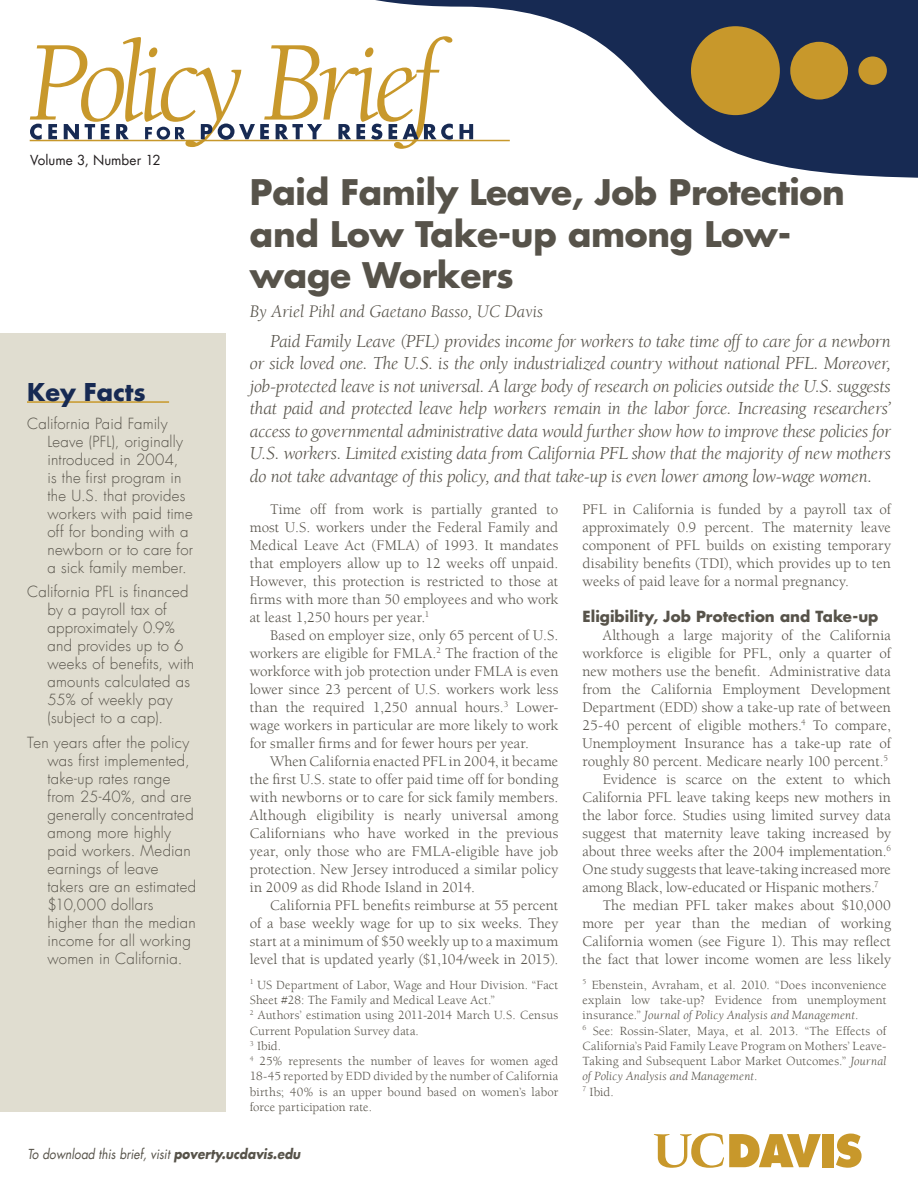
<style>
.page{position:relative;width:918px;height:1188px;background:#fff}
.page>*{position:absolute;margin:0;border:0;box-sizing:border-box;transform-origin:0 0}
.body_text__no_indent{font:italic 117px "Berkeley UC Davis";letter-spacing:-.07em;color:#c8982b}
.t1{font:700 34.5px/41.4px "Futura UC Davis";letter-spacing:-.01em;color:#57534a}
.body_text__no_indent-2{font:700 24px "Futura UC Davis";color:#172a53}
.body_text__no_indent-3{font:italic 18.75px/22.5px "Berkeley UC Davis";letter-spacing:-.015em;color:#57534a;text-align:justify}
.t2{font:italic 18px "Berkeley UC Davis";color:#57534a}
.body_text__no_indent-4{font:15px/18px "Berkeley UC Davis";color:#57534a;text-align:justify}
.body_text__indent{font:300 15px/18px "Futura UC Davis";letter-spacing:.015em;color:#57534a}
.body_text__no_indent-5{font:700 15px "Futura UC Davis";letter-spacing:.005em;color:#57534a}
.sidebar_futura_text{font:italic 13.5px "Futura UC Davis";color:#57534a;scale:.89 1}
.body_text__no_indent-6{font:13.5px "Futura UC Davis";color:#231f20}
.body_text__no_indent-7{font:12.75px/15.3px "Berkeley UC Davis";letter-spacing:.01em;color:#57534a;text-align:justify}
.s1{font-family:"Berkeley UC Davis Book It SC800";font-style:normal}
.s2{font-style:italic}
.s3{font-weight:700}
</style>
<div class="page">
<svg style="left:345px;top:0;width:573px;height:178px"></svg>
<hr style="left:30px;top:140px;width:480px;height:1px;background:#c8982b">
<svg style="left:836px;top:1134px;width:26px;height:34px"></svg>
<div style="left:822px;top:1134px;width:11px;height:33px;background:#c8982b"></div>
<svg style="left:653px;top:1133px;width:168px;height:35px"></svg>
<svg style="left:30px;top:124px;width:443px;height:16px"></svg>
<div style="left:0;top:333px;width:226px;height:779px;background:#e0ddd0"></div>
<hr style="left:27px;top:401px;width:142px;height:2px;background:#c8982b">
<div style="left:691px;top:26px;width:89px;height:89px;background:#c8982b;border-radius:50%"></div>
<div style="left:790px;top:42px;width:58px;height:58px;background:#c8982b;border-radius:50%"></div>
<div style="left:858px;top:56px;width:29px;height:29px;background:#c8982b;border-radius:50%"></div>
<p class="body_text__no_indent" style="left:27px;top:13px;width:416px"><span class="s1">P</span>olicy Brief</p>
<p class="body_text__no_indent-6" style="left:30px;top:151px;width:132px">Volume 3, Number 12</p>
<p class="body_text__no_indent-2" style="left:27px;top:376px;width:120px">Key Facts</p>
<p class="body_text__indent" style="left:47px;top:415px;width:147px;text-indent:-20px">California Paid Family<br>Leave (PFL), originally introduced in 2004,<br>is the first program in the U.S. that provides workers with paid time off for bonding with a newborn or to care for a sick family member.</p>
<p class="body_text__indent" style="left:47px;top:583px;width:148px;text-indent:-20px">California PFL is financed by a payroll tax of approximately 0.9% and provides up to 6 weeks of benefits, with amounts calculated as<br>55% of weekly pay (subject to a cap).</p>
<p class="body_text__indent" style="left:47px;top:734px;width:150px;text-indent:-20px">Ten years after the policy was first implemented, take-up rates range from 25-40%, and are generally concentrated among more highly paid workers. Median earnings of leave takers are an estimated $10,000 dollars higher than the median income for all working women in California.</p>
<p class="t1" style="left:250px;top:171px;width:596px">Paid Family Leave, Job Protection and Low Take-up among Low&shy;wage Workers</p>
<p class="t2" style="left:250px;top:300px;width:295px">By Ariel Pihl and Gaetano Basso, UC Davis</p>
<p class="body_text__no_indent-3" style="left:250px;top:329px;width:643px;text-indent:20px">Paid Family Leave (PFL) provides income for workers to take time off to care for a newborn or sick loved one. The U.S. is the only industrialized country without national PFL. Moreover, job-protected leave is not universal. A large body of research on policies outside the U.S. suggests that paid and protected leave help workers remain in the labor force. Increasing researchers’ access to governmental administrative data would further show how to improve these policies for U.S. workers. Limited existing data from California PFL show that the majority of new mothers do not take advantage of this policy, and that take-up is even lower among low-wage women.</p>
<p class="body_text__no_indent-4" style="left:250px;top:500px;width:310px;text-indent:20px">Time off from work is partially granted to most U.S. workers under the Federal Family and Medical Leave Act (FMLA) of 1993. It mandates that employers allow up to 12 weeks off unpaid.<br>However, this protection is restricted to those at firms with more than 50 employees and who work at least 1,250 hours per year.<sup>1</sup></p>
<p class="body_text__no_indent-4" style="left:250px;top:626px;width:310px;text-indent:20px">Based on employer size, only 65 percent of U.S. workers are eligible for FMLA.<sup>2</sup> The fraction of the workforce with job protection under FMLA is even lower since 23 percent of U.S. workers work less than the required 1,250 annual hours.<sup>3</sup> Lower&shy;wage workers in particular are more likely to work for smaller firms and for fewer hours per year.</p>
<p class="body_text__no_indent-4" style="left:250px;top:752px;width:310px;text-indent:20px">When California enacted PFL in 2004, it became the first U.S. state to offer paid time off for bonding with newborns or to care for sick family members.<br>Although eligibility is nearly universal among Californians who have worked in the previous year, only those who are FMLA-eligible have job protection. New Jersey introduced a similar policy in 2009 as did Rhode Island in 2014.</p>
<p class="body_text__no_indent-4" style="left:250px;top:896px;width:310px;text-indent:20px">California PFL benefits reimburse at 55 percent of a base weekly wage for up to six weeks. They start at a minimum of $50 weekly up to a maximum level that is updated yearly ($1,104/week in 2015).</p>
<p class="body_text__no_indent-7" style="left:250px;top:977px;width:310px"><sup>1</sup> US Department of Labor, Wage and Hour Division. “Fact<br>Sheet #28: The Family and Medical Leave Act.”</p>
<p class="body_text__no_indent-7" style="left:250px;top:1007px;width:310px"><sup>2</sup> Authors’ estimation using 2011-2014 March U.S. Census<br>Current Population Survey data.</p>
<p class="body_text__no_indent-7" style="left:250px;top:1038px;width:33px"><sup>3</sup> Ibid.</p>
<p class="body_text__no_indent-7" style="left:250px;top:1053px;width:310px"><sup>4</sup> 25% represents the number of leaves for women aged 18-45 reported by EDD divided by the number of California births; 40% is an upper bound based on women’s labor force participation rate.</p>
<p class="body_text__no_indent-4" style="left:582px;top:500px;width:310px">PFL in California is funded by a payroll tax of approximately 0.9 percent. The maternity leave component of PFL builds on existing temporary disability benefits (TDI), which provides up to ten weeks of paid leave for a normal pregnancy.</p>
<p class="body_text__no_indent-5" style="left:582px;top:606px;width:298px">Eligibility, Job Protection and Take-up</p>
<p class="body_text__no_indent-4" style="left:582px;top:626px;width:310px;text-indent:20px">Although a large majority of the California workforce is eligible for PFL, only a quarter of new mothers use the benefit. Administrative data from the California Employment Development Department (EDD) show a take-up rate of between 25-40 percent of eligible mothers.<sup>4</sup> To compare, Unemployment Insurance has a take-up rate of roughly 80 percent. Medicare nearly 100 percent.<sup>5</sup></p>
<p class="body_text__no_indent-4" style="left:582px;top:770px;width:310px;text-indent:20px">Evidence is scarce on the extent to which California PFL leave taking keeps new mothers in the labor force. Studies using limited survey data suggest that maternity leave taking increased by about three weeks after the 2004 implementation.<sup>6<br></sup>One study suggests that leave-taking increased more among Black, low-educated or Hispanic mothers.<sup>7</sup></p>
<p class="body_text__no_indent-4" style="left:582px;top:896px;width:310px;text-indent:20px">The median PFL taker makes about $10,000 more per year than the median of working California women (see Figure 1). This may reflect the fact that lower income women are less likely</p>
<p class="body_text__no_indent-7" style="left:582px;top:977px;width:306px"><sup>5</sup> Ebenstein, Avraham, et al. 2010. “Does inconvenience explain low take-up? Evidence from unemployment insurance.” <span class="s2">Journal of Policy Analysis and Management</span>.</p>
<p class="body_text__no_indent-7" style="left:582px;top:1023px;width:306px"><sup>6</sup> See: Rossin-Slater, Maya, et al. 2013. “The Effects of California’s Paid Family Leave Program on Mothers’ Leave-Taking and Subsequent Labor Market Outcomes.” <span class="s2">Journal of Policy Analysis and Management</span>.</p>
<p class="body_text__no_indent-7" style="left:582px;top:1084px;width:33px"><sup>7</sup> Ibid.</p>
<p class="sidebar_futura_text" style="left:27px;top:1146px;width:308px">To download this brief, visit <span class="s3">poverty.ucdavis.edu</span></p>
</div>
